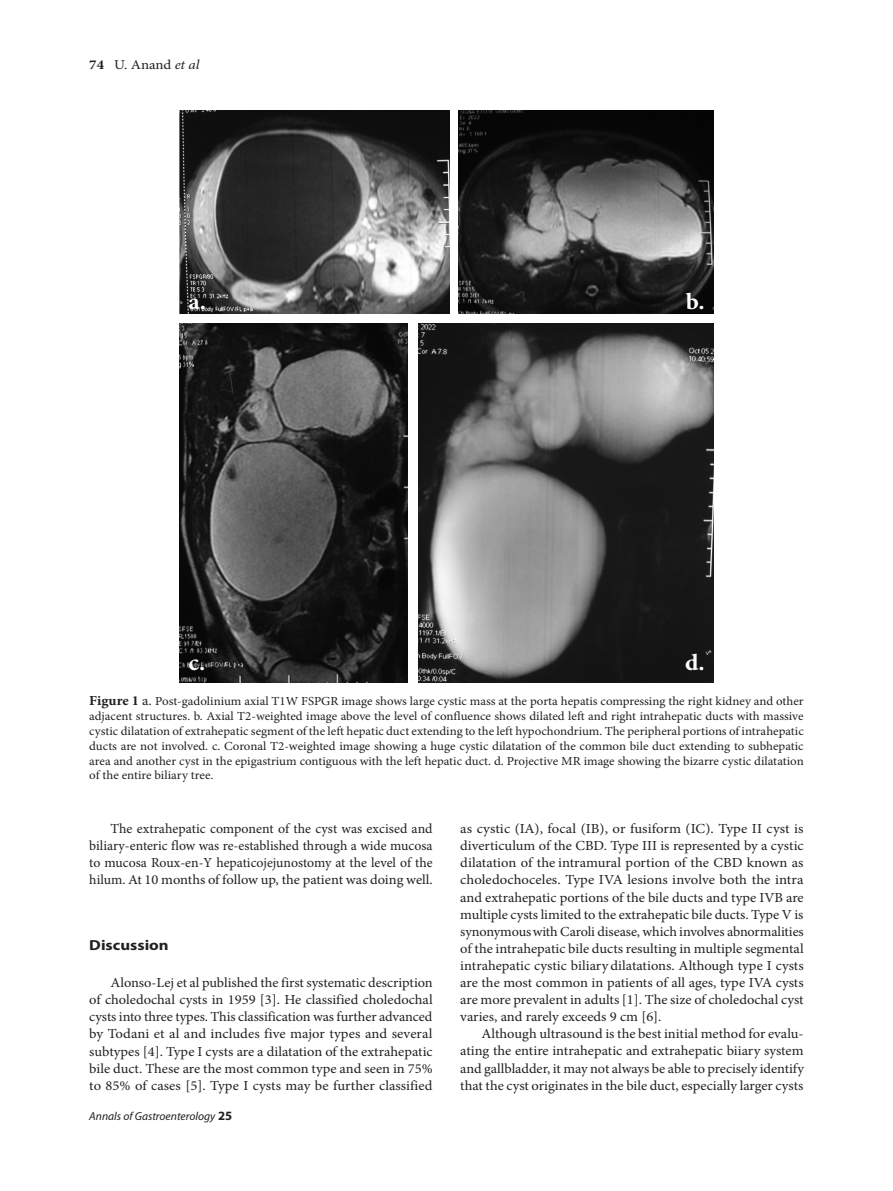
<style>
.page{position:relative;width:893px;height:1191px;background:#fff}
.page>*{position:absolute;margin:0;border:0;box-sizing:border-box;transform-origin:0 0}
._07_lezada{font:700 23.4px "Minion Pro";color:#fff;scale:1.05 1}
._041_titlos_1{font:700 14.55px "Myriad Pro";color:#231f20;scale:1.15 1}
._03_keim{font:13.8px/17.1px "Minion Pro";color:#231f20;text-align:justify;scale:1.06 1}
._03_keim-2{font:13.8px/17.1px "Minion Pro";color:#231f20;text-align:justify;scale:1.04 1}
._03_keim-3{font:13.8px/17.1px "Minion Pro";color:#231f20;text-align:justify;scale:1.05 1}
._03_keim-4{font:13.8px/17.1px "Minion Pro";color:#231f20;text-align:justify}
.t1{font:13.5px "Minion Pro";letter-spacing:-.005em;color:#231f20;scale:1.1 1}
._07_lezada-2{font:12.3px/14.7px "Minion Pro";color:#231f20;text-align:justify;scale:1.05 1}
.t2{font:italic 11.55px "Myriad Pro";color:#231f20}
.s1{font-weight:700}
.s2{font-style:italic}
.s3{font-weight:700;font-size:13.8px}
.s4{font-size:13.8px}
.s5{font-weight:700;font-style:normal;font-size:12.75px}
</style>
<div class="page">
<img style="left:179px;top:111px;width:270px;height:202px">
<img style="left:458px;top:111px;width:256px;height:202px">
<img style="left:179px;top:323px;width:229px;height:359px">
<img style="left:419px;top:323px;width:295px;height:359px">
<p class="t1" style="left:89px;top:56px;width:102px"><span class="s1">74</span> U. Anand <span class="s2">et al</span></p>
<p class="_07_lezada" style="left:189px;top:285px;width:18px">a.</p>
<p class="_07_lezada" style="left:686px;top:285px;width:19px">b.</p>
<p class="_07_lezada" style="left:685px;top:646px;width:20px">d.</p>
<p class="_07_lezada-2" style="left:89px;top:694px;width:682px"><span class="s3">Figure 1</span> <span class="s4">a.</span> Post-gadolinium axial T1W FSPGR image shows large cystic mass at the porta hepatis compressing the right kidney and other adjacent structures. b. Axial T2-weighted image above the level of confluence shows dilated left and right intrahepatic ducts with massive cystic dilatation of extrahepatic segment of the left hepatic duct extending to the left hypochondrium. The peripheral portions of intrahepatic ducts are not involved. c. Coronal T2-weighted image showing a huge cystic dilatation of the common bile duct extending to subhepatic area and another cyst in the epigastrium contiguous with the left hepatic duct. d. Projective MR image showing the bizarre cystic dilatation of the entire biliary tree.</p>
<p class="_07_lezada" style="left:189px;top:646px;width:17px">c.</p>
<p class="_03_keim-4" style="left:89px;top:820px;width:345px;text-indent:21px">The extrahepatic component of the cyst was excised and biliary-enteric flow was re-established through a wide mucosa to mucosa Roux-en-Y hepaticojejunostomy at the level of the hilum. At 10 months of follow up, the patient was doing well.</p>
<p class="_041_titlos_1" style="left:89px;top:935px;width:71px">Discussion</p>
<p class="_03_keim-2" style="left:89px;top:974px;width:332px;text-indent:21px">Alonso-Lej et al published the first systematic description of choledochal cysts in 1959 [3]. He classified choledochal cysts into three types. This classification was further advanced by Todani et al and includes five major types and several subtypes [4]. Type I cysts are a dilatation of the extrahepatic bile duct. These are the most common type and seen in 75% to 85% of cases [5]. Type I cysts may be further classified</p>
<p class="t2" style="left:89px;top:1108px;width:144px">Annals of Gastroenterology <span class="s5">25</span></p>
<p class="_03_keim" style="left:460px;top:820px;width:326px">as cystic (IA), focal (IB), or fusiform (IC). Type II cyst is diverticulum of the CBD. Type III is represented by a cystic dilatation of the intramural portion of the CBD known as choledochoceles. Type IVA lesions involve both the intra and extrahepatic portions of the bile ducts and type IVB are multiple cysts limited to the extrahepatic bile ducts. Type V is synonymouswith Caroli disease, which involves abnormalities of the intrahepatic bile ducts resulting in multiple segmental intrahepatic cystic biliary dilatations. Although type I cysts are the most common in patients of all ages, type IVA cysts are more prevalent in adults [1]. The size of choledochal cyst varies, and rarely exceeds 9 cm [6].</p>
<p class="_03_keim-3" style="left:460px;top:1025px;width:329px;text-indent:21px">Although ultrasound is the best initial method for evalu&shy;ating the entire intrahepatic and extrahepatic biiary system and gallbladder, it may not always be able to precisely identify that the cyst originates in the bile duct, especially larger cysts</p>
</div>
